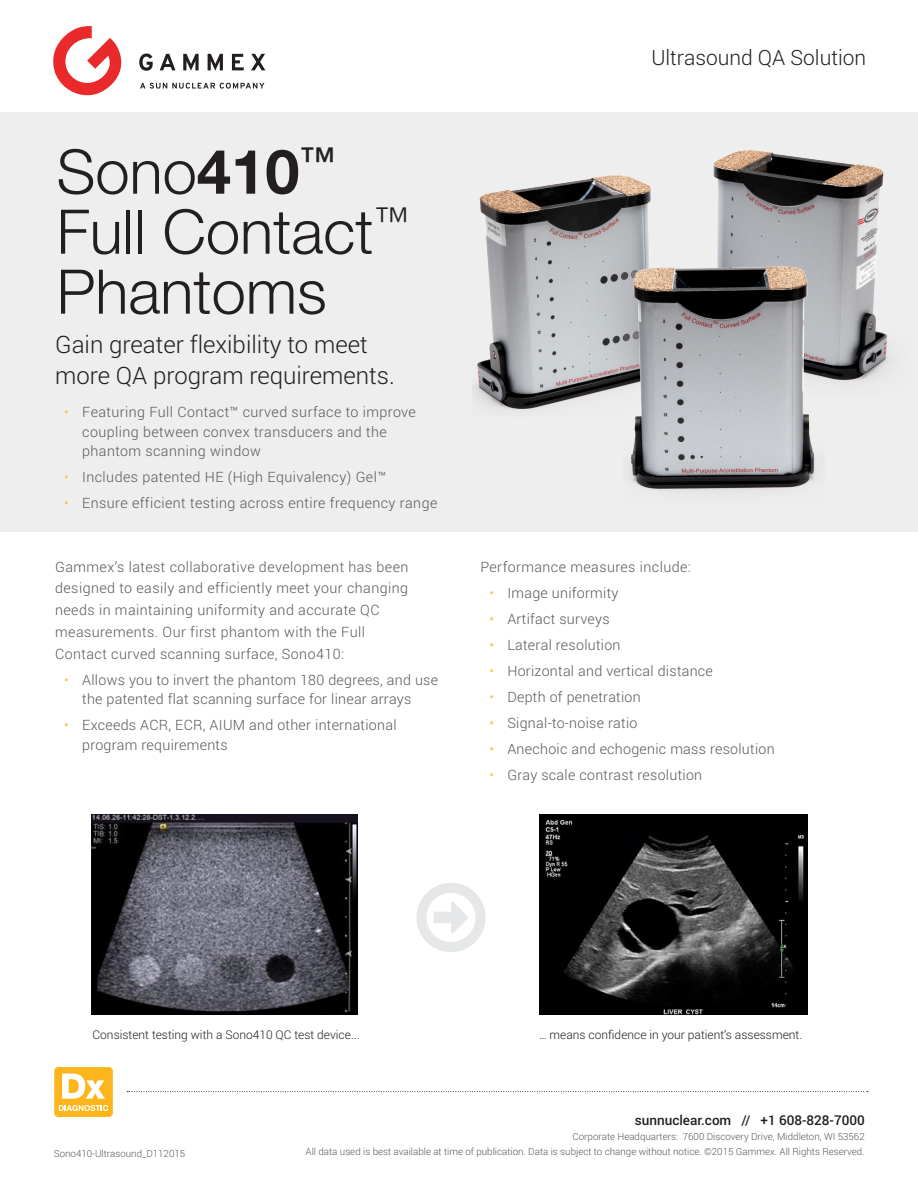
<style>
.page{position:relative;width:918px;height:1188px;background:#fff}
.page>*{position:absolute;margin:0;border:0;box-sizing:border-box;transform-origin:0 0}
.t1{font:300 61.5px/60px "Helvetica Neue";color:#231f20}
.Datasheet_Tagline{font:300 24px/31.5px "Roboto";color:#231f20}
.Datasheet_Tagline-2{font:300 21px "Roboto";color:#231f20}
.Body_Copy{font:300 14.25px/21.8px "Roboto";letter-spacing:.03em;color:#57585a}
.t2{font:500 13.5px "Roboto";color:#231f20}
.Diagram_Text_Call_Ou{font:300 12px "Roboto";color:#231f20}
.Datasheet_Minor_line{font:300 9.75px/15px "Roboto";color:#57585a;text-align:right}
.s1{font-weight:700}
.s2{color:#fec451}
</style>
<div class="page">
<svg style="left:127px;top:1091px;width:741px;height:1px"></svg>
<svg style="left:54px;top:1067px;width:59px;height:50px"></svg>
<div style="left:0;top:112px;width:918px;height:419px;background:#eeeeef"></div>
<svg style="left:139px;top:54px;width:14px;height:17px"></svg>
<svg style="left:160px;top:54px;width:16px;height:16px"></svg>
<svg style="left:183px;top:54px;width:16px;height:17px"></svg>
<svg style="left:208px;top:54px;width:15px;height:17px"></svg>
<svg style="left:232px;top:54px;width:12px;height:16px"></svg>
<svg style="left:251px;top:54px;width:14px;height:16px"></svg>
<svg style="left:53px;top:26px;width:69px;height:69px"></svg>
<svg style="left:140px;top:83px;width:125px;height:6px"></svg>
<svg style="left:416px;top:883px;width:70px;height:69px"></svg>
<img style="left:540px;top:814px;width:267px;height:201px">
<img style="left:91px;top:814px;width:266px;height:201px">
<img style="left:713px;top:150px;width:177px;height:231px">
<img style="left:473px;top:175px;width:178px;height:235px">
<img style="left:623px;top:248px;width:202px;height:244px">
<p class="t1" style="left:57px;top:138px;width:280px">Sono<span class="s1">410</span><sup>™</sup></p>
<p class="t1" style="left:57px;top:198px;width:354px">Full Contact<sup>™<br></sup>Phantoms</p>
<p class="Datasheet_Tagline" style="left:55px;top:328px;width:341px">Gain greater flexibility to meet more QA program requirements.</p>
<p class="Body_Copy" style="left:82px;top:402px;width:335px;line-height:19.5px;text-indent:-18px"><span class="s2">•</span> Featuring Full Contact™ curved surface to improve coupling between convex transducers and the phantom scanning window</p>
<p class="Body_Copy" style="left:64px;top:466px;width:323px"><span class="s2">•</span> Includes patented HE (High Equivalency) Gel™</p>
<p class="Body_Copy" style="left:64px;top:492px;width:375px"><span class="s2">•</span> Ensure efficient testing across entire frequency range</p>
<p class="Body_Copy" style="left:55px;top:555px;width:355px">Gammex’s latest collaborative development has been designed to easily and efficiently meet your changing needs in maintaining uniformity and accurate QC measurements. Our first phantom with the Full Contact curved scanning surface, Sono410:</p>
<p class="Body_Copy" style="left:82px;top:669px;width:357px;line-height:19.5px;text-indent:-18px"><span class="s2">•</span> Allows you to invert the phantom 180 degrees, and use the patented flat scanning surface for linear arrays</p>
<p class="Body_Copy" style="left:82px;top:715px;width:316px;line-height:19.5px;text-indent:-18px"><span class="s2">•</span> Exceeds ACR, ECR, AIUM and other international program requirements</p>
<p class="Datasheet_Tagline-2" style="left:651px;top:43px;width:216px">Ultrasound QA Solution</p>
<p class="Body_Copy" style="left:480px;top:555px;width:212px">Performance measures include:</p>
<p class="Body_Copy" style="left:489px;top:581px;width:131px"><span class="s2">•</span> Image uniformity</p>
<p class="Body_Copy" style="left:489px;top:607px;width:122px"><span class="s2">•</span> Artifact surveys</p>
<p class="Body_Copy" style="left:489px;top:633px;width:133px"><span class="s2">•</span> Lateral resolution</p>
<p class="Body_Copy" style="left:489px;top:659px;width:225px"><span class="s2">•</span> Horizontal and vertical distance</p>
<p class="Body_Copy" style="left:489px;top:685px;width:153px"><span class="s2">•</span> Depth of penetration</p>
<p class="Body_Copy" style="left:489px;top:711px;width:150px"><span class="s2">•</span> Signal-to-noise ratio</p>
<p class="Body_Copy" style="left:489px;top:737px;width:287px"><span class="s2">•</span> Anechoic and echogenic mass resolution</p>
<p class="Body_Copy" style="left:489px;top:763px;width:214px"><span class="s2">•</span> Gray scale contrast resolution</p>
<p class="Diagram_Text_Call_Ou" style="left:93px;top:1026px;width:269px">Consistent testing with a Sono410 QC test device...</p>
<p class="Diagram_Text_Call_Ou" style="left:539px;top:1026px;width:265px">… means confidence in your patient’s assessment.</p>
<p class="Datasheet_Minor_line" style="left:54px;top:1146px;width:133px">Sono410-Ultrasound_D112015</p>
<p class="t2" style="left:635px;top:1111px;width:231px">sunnuclear.com // +1 608-828-7000</p>
<p class="Datasheet_Minor_line" style="left:306px;top:1129px;width:561px">Corporate Headquarters: 7600 Discovery Drive, Middleton, WI 53562<br>All data used is best available at time of publication. Data is subject to change without notice. ©2015 Gammex. All Rights Reserved.</p>
</div>
